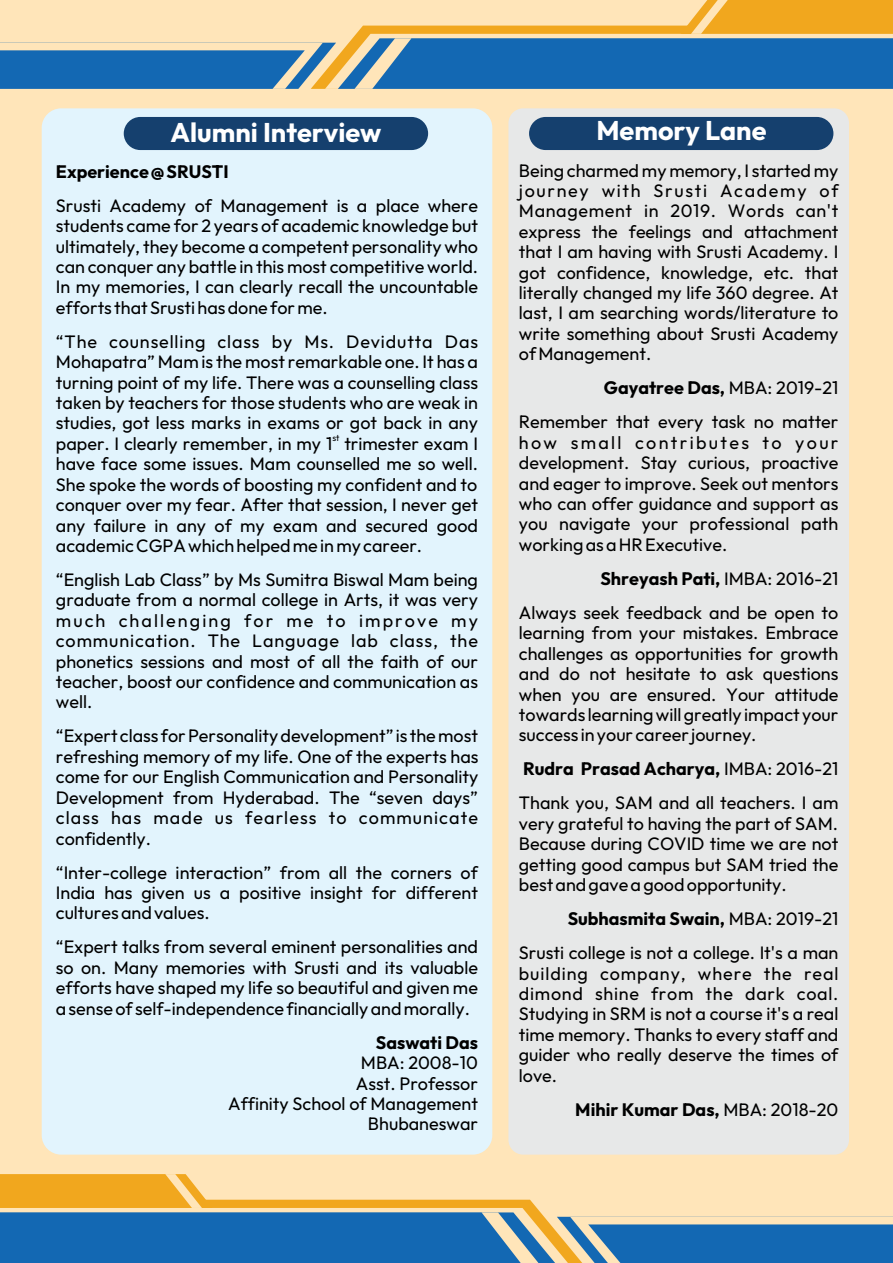
<style>
.page{position:relative;width:893px;height:1263px;background:#ffe5b9}
.page>*{position:absolute;margin:0;border:0;box-sizing:border-box;transform-origin:0 0}
.t1{font:700 27px "Outfit";color:#fff}
.t2{font:18px/20.4px "Outfit";color:#000;text-align:justify}
.t3{font:700 18px "Outfit";color:#000}
.t4{font:9px "Outfit";color:#000}
.s1{font-weight:700}
.s2{font-weight:400}
</style>
<div class="page">
<svg style="left:0;top:0;width:893px;height:89px"></svg>
<svg style="left:0;top:1174px;width:893px;height:89px"></svg>
<div style="left:42px;top:108px;width:450px;height:1046px;background:#e2f4fd;border-radius:19px"></div>
<div style="left:124px;top:117px;width:304px;height:33px;background:#15406e;border-radius:17px"></div>
<div style="left:508px;top:108px;width:341px;height:1046px;background:#e7e8e8;border-radius:15px"></div>
<div style="left:529px;top:117px;width:304px;height:33px;background:#15406e;border-radius:17px"></div>
<h1 class="t1" style="left:171px;top:115px;width:212px">Alumni Interview</h1>
<p class="t3" style="left:56px;top:160px;width:174px">Experience @ SRUSTI</p>
<p class="t2" style="left:56px;top:195px;width:424px">Srusti Academy of Management is a place where students came for 2 years of academic knowledge but ultimately, they become a competent personality who can conquer any battle in this most competitive world.<br>In my memories, I can clearly recall the uncountable efforts that Srusti has done for me.</p>
<p class="t2" style="left:56px;top:331px;width:424px">“The counselling class by Ms. Devidutta Das Mohapatra” Mam is the most remarkable one. It has a turning point of my life. There was a counselling class taken by teachers for those students who are weak in studies, got less marks in exams or got back in any</p>
<p class="t4" style="left:332px;top:432px;width:9px">st</p>
<p class="t2" style="left:56px;top:433px;width:424px">paper. I clearly remember, in my 1 trimester exam I have face some issues. Mam counselled me so well.<br>She spoke the words of boosting my confident and to conquer over my fear. After that session, I never get any failure in any of my exam and secured good academic CGPA which helped me in my career.</p>
<p class="t2" style="left:56px;top:569px;width:424px">“English Lab Class” by Ms Sumitra Biswal Mam being graduate from a normal college in Arts, it was very much challenging for me to improve my communication. The Language lab class, the phonetics sessions and most of all the faith of our teacher, boost our confidence and communication as well.</p>
<p class="t2" style="left:56px;top:726px;width:424px">“Expert class for Personality development” is the most refreshing memory of my life. One of the experts has come for our English Communication and Personality Development from Hyderabad. The “seven days” class has made us fearless to communicate confidently.</p>
<p class="t2" style="left:56px;top:862px;width:424px">“Inter-college interaction” from all the corners of India has given us a positive insight for different cultures and values.</p>
<p class="t2" style="left:56px;top:936px;width:424px">“Expert talks from several eminent personalities and so on. Many memories with Srusti and its valuable efforts have shaped my life so beautiful and given me a sense of self-independence financially and morally.</p>
<p class="t3" style="left:376px;top:1031px;width:104px">Saswati Das</p>
<p class="t2" style="left:228px;top:1052px;width:251px;text-align:right">MBA: 2008-10<br>Asst. Professor<br>Affinity School of Management<br>Bhubaneswar</p>
<h1 class="t1" style="left:596px;top:113px;width:172px">Memory Lane</h1>
<p class="t2" style="left:519px;top:160px;width:321px">Being charmed my memory, I started my journey with Srusti Academy of Management in 2019. Words can't express the feelings and attachment that I am having with Srusti Academy. I got confidence, knowledge, etc. that literally changed my life 360 degree. At last, I am searching words/literature to write something about Srusti Academy of Management.</p>
<p class="t2" style="left:519px;top:371px;width:321px;line-height:34px;text-align:right"><span class="s1">Gayatree Das,</span> MBA: 2019-21<br>Remember that every task no matter</p>
<p class="t2" style="left:519px;top:432px;width:321px">how small contributes to your development. Stay curious, proactive and eager to improve. Seek out mentors who can offer guidance and support as you navigate your professional path working as a HR Executive.</p>
<p class="t2" style="left:519px;top:561px;width:321px;line-height:34px;text-align:right"><span class="s1">Shreyash Pati,</span> IMBA: 2016-21<br>Always seek feedback and be open to</p>
<p class="t2" style="left:519px;top:622px;width:321px">learning from your mistakes. Embrace challenges as opportunities for growth and do not hesitate to ask questions when you are ensured. Your attitude towards learning will greatly impact your success in your career journey.</p>
<p class="t2" style="left:519px;top:752px;width:321px;line-height:34px"><span class="s1">Rudra Prasad Acharya,</span> IMBA: 2016-21<br>Thank you, SAM and all teachers. I am</p>
<p class="t2" style="left:519px;top:813px;width:321px">very grateful to having the part of SAM.<br>Because during COVID time we are not getting good campus but SAM tried the best and gave a good opportunity.</p>
<p class="t2" style="left:519px;top:901px;width:321px;line-height:34px;text-align:right"><span class="s1">Subhasmita Swain,</span> MBA: 2019-21<br>Srusti college is not a college. It's a man</p>
<p class="t2" style="left:519px;top:963px;width:321px">building company, where the real dimond shine from the dark coal.<br>Studying in SRM is not a course it's a real time memory. Thanks to every staff and guider who really deserve the times of love.</p>
<p class="t3" style="left:575px;top:1097px;width:265px">Mihir Kumar Das, <span class="s2">MBA: 2018-20</span></p>
</div>
